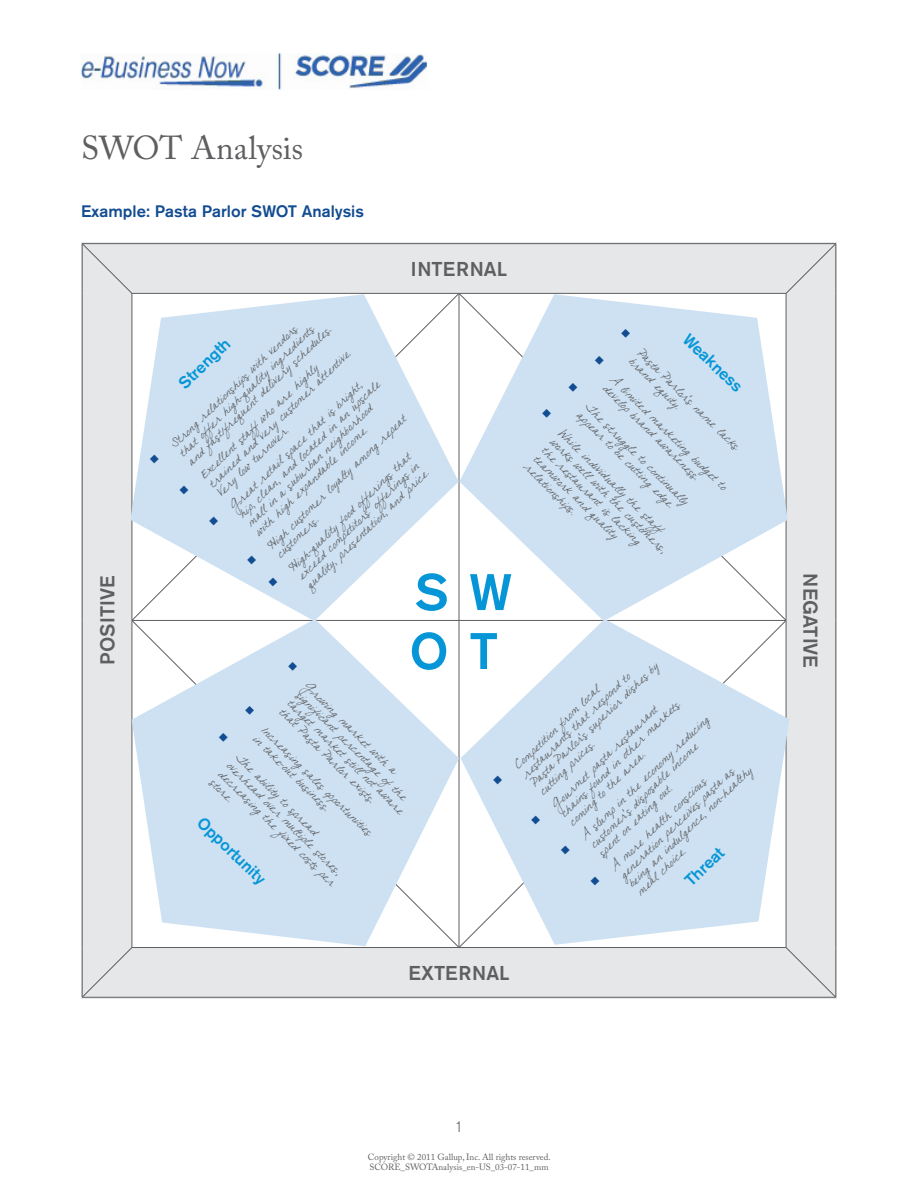
<style>
.page{position:relative;width:918px;height:1188px;background:#fff}
.page>*{position:absolute;margin:0;border:0;box-sizing:border-box;transform-origin:0 0}
.t1{font:500 50.85px "Akzidenz Grotesk BE";color:#0696d7}
.Page_header{font:33px "Adobe Caslon Pro";color:#5f5f62}
.t2{font:500 19.95px "Akzidenz Grotesk BE";color:#5f5f62}
.t3{font:500 16.5px "Akzidenz Grotesk BE";color:#0696d7}
.Page_Subheads{font:500 16.5px "Akzidenz Grotesk BE";color:#124c91}
.Page__s{font:300 15px "Akzidenz Grotesk BE";color:#5f5f62}
.t4{font:13.5px/12px "FG Jeana";color:#5f5f62}
.Copyright_footer{font:9px "Adobe Caslon Pro";color:#5f5f62}
.s1{font-family:"Akzidenz Grotesk BE";font-size:27px;color:#124c91}
</style>
<div class="page">
<img style="left:81px;top:54px;width:347px;height:36px">
<div style="left:81px;top:242px;width:756px;height:756px;background:#e6e7e9"></div>
<hr style="left:132px;top:243px;width:327px;height:1px;background:#5f5f62">
<hr style="left:459px;top:243px;width:327px;height:1px;background:#5f5f62">
<hr style="left:132px;top:293px;width:327px;height:1px;background:#5f5f62">
<hr style="left:459px;top:293px;width:327px;height:1px;background:#5f5f62">
<hr style="left:82px;top:243px;width:50px;height:1px;background:#5f5f62">
<hr style="left:836px;top:293px;width:1px;height:327px;background:#5f5f62">
<hr style="left:836px;top:620px;width:1px;height:328px;background:#5f5f62">
<hr style="left:786px;top:621px;width:1px;height:326px;background:#5f5f62">
<hr style="left:836px;top:244px;width:1px;height:49px;background:#5f5f62">
<hr style="left:786px;top:243px;width:50px;height:1px;background:#5f5f62">
<hr style="left:82px;top:293px;width:1px;height:327px;background:#5f5f62">
<hr style="left:82px;top:620px;width:1px;height:328px;background:#5f5f62">
<hr style="left:82px;top:997px;width:50px;height:1px;background:#5f5f62">
<hr style="left:132px;top:947px;width:327px;height:1px;background:#5f5f62">
<hr style="left:459px;top:947px;width:327px;height:1px;background:#5f5f62">
<hr style="left:132px;top:997px;width:327px;height:1px;background:#5f5f62">
<hr style="left:459px;top:997px;width:327px;height:1px;background:#5f5f62">
<hr style="left:836px;top:948px;width:1px;height:49px;background:#5f5f62">
<hr style="left:786px;top:997px;width:50px;height:1px;background:#5f5f62">
<svg style="left:82px;top:244px;width:50px;height:49px"></svg>
<svg style="left:786px;top:244px;width:50px;height:49px"></svg>
<svg style="left:82px;top:948px;width:50px;height:49px"></svg>
<svg style="left:786px;top:948px;width:50px;height:49px"></svg>
<svg style="left:130px;top:294px;width:329px;height:327px;background:#dbe9f5"></svg>
<svg style="left:459px;top:294px;width:329px;height:327px;background:#dbe9f5"></svg>
<svg style="left:132px;top:619px;width:327px;height:327px;background:#dbe9f4"></svg>
<svg style="left:461px;top:619px;width:328px;height:326px;background:#dbe9f4"></svg>
<svg style="left:621px;top:329px;width:9px;height:9px"></svg>
<svg style="left:595px;top:356px;width:9px;height:8px"></svg>
<svg style="left:569px;top:382px;width:8px;height:9px"></svg>
<svg style="left:543px;top:409px;width:8px;height:9px"></svg>
<svg style="left:288px;top:662px;width:9px;height:9px"></svg>
<svg style="left:245px;top:706px;width:9px;height:9px"></svg>
<svg style="left:219px;top:733px;width:9px;height:9px"></svg>
<p class="Page_header" style="left:81px;top:129px;width:224px">SWOT Analysis</p>
<p class="Page_Subheads" style="left:81px;top:201px;width:285px">Example: Pasta Parlor SWOT Analysis</p>
<p class="t2" style="left:411px;top:257px;width:98px">INTERNAL</p>
<p class="t4" style="left:168px;top:441px;width:197px;text-indent:-27px;rotate:-44deg"><span class="s1">•</span> Strong relationships with vendors<br>that offer high-quality ingredients and fast/frequent delivery schedules.</p>
<p class="t3" style="left:174px;top:378px;width:66px;rotate:-44deg">Strength</p>
<p class="t3" style="left:693px;top:329px;width:77px;rotate:44deg">Weakness</p>
<p class="t4" style="left:644px;top:347px;width:139px;rotate:44deg">Pasta Parlor’s name lacks</p>
<p class="t4" style="left:197px;top:471px;width:194px;text-indent:-27px;rotate:-44deg"><span class="s1">•</span> Excellent staff who are highly trained and very customer attentive.<br>Very low turnover.</p>
<p class="t4" style="left:641px;top:350px;width:158px;line-height:26px;rotate:44deg">brand equity.<br>A limited marketing budget to</p>
<p class="t4" style="left:227px;top:502px;width:193px;text-indent:-27px;rotate:-44deg"><span class="s1">•</span> Great retail space that is bright, hip, clean, and located in an upscale mall in a suburban neighborhood with high expandable income.</p>
<p class="t4" style="left:614px;top:377px;width:142px;line-height:25.7px;rotate:44deg">develop brand awareness.<br>The struggle to continually</p>
<p class="t4" style="left:588px;top:404px;width:143px;line-height:25.5px;rotate:44deg">appear to be cutting edge.<br>While individually the staff</p>
<p class="t4" style="left:265px;top:541px;width:188px;text-indent:-27px;rotate:-44deg"><span class="s1">•</span> High customer loyalty among repeat customers.</p>
<p class="t4" style="left:557px;top:435px;width:160px;rotate:44deg">works well with the customers, the restaurant is lacking teamwork and quality relationships.</p>
<p class="t4" style="left:287px;top:564px;width:167px;text-indent:-27px;rotate:-44deg"><span class="s1">•</span> High-quality food offerings that exceed competitors’ offerings in quality, presentation, and price.</p>
<p class="t2" style="left:95px;top:665px;width:91px;rotate:-90deg">POSITIVE</p>
<p class="t1" style="left:415px;top:561px;width:99px">S W</p>
<p class="t2" style="left:823px;top:573px;width:96px;rotate:90deg">NEGATIVE</p>
<p class="t1" style="left:409px;top:620px;width:90px">O T</p>
<p class="t4" style="left:511px;top:762px;width:173px;text-indent:-27px;rotate:-44deg"><span class="s1">•</span> Competition from local restaurants that respond to<br>Pasta Parlor’s superior dishes by cutting prices.</p>
<p class="t4" style="left:311px;top:680px;width:159px;rotate:44deg">Growing market with a significant percentage of the target market still not aware</p>
<p class="t4" style="left:549px;top:801px;width:161px;text-indent:-27px;rotate:-44deg"><span class="s1">•</span> Gourmet pasta restaurant chains found in other markets coming to the area.</p>
<p class="t4" style="left:290px;top:701px;width:151px;line-height:25.5px;rotate:44deg">that Pasta Parlor exists.<br>Increasing sales opportunities</p>
<p class="t4" style="left:579px;top:832px;width:173px;text-indent:-27px;rotate:-44deg"><span class="s1">•</span> A slump in the economy reducing customer’s disposable income spent on eating out.</p>
<p class="t4" style="left:264px;top:727px;width:113px;line-height:25.5px;rotate:44deg">in take-out business.<br>The ability to spread</p>
<p class="t4" style="left:233px;top:759px;width:160px;rotate:44deg">overhead over multiple stores, decreasing the fixed costs per store.</p>
<p class="t4" style="left:608px;top:863px;width:169px;text-indent:-27px;rotate:-44deg"><span class="s1">•</span> A more health conscious generation perceives pasta as being an indulgence, non-healthy meal choice.</p>
<p class="t3" style="left:207px;top:812px;width:90px;rotate:44deg">Opportunity</p>
<p class="t3" style="left:680px;top:876px;width:49px;rotate:-44deg">Threat</p>
<p class="t2" style="left:408px;top:961px;width:103px">EXTERNAL</p>
<p class="Page__s" style="left:455px;top:1119px;width:10px">1</p>
<p class="Copyright_footer" style="left:368px;top:1151px;width:184px">Copyright © 2011 Gallup, Inc. All rights reserved.</p>
<p class="Copyright_footer" style="left:369px;top:1162px;width:181px">SCORE_SWOTAnalysis_en-US_03-07-11_mm</p>
</div>
